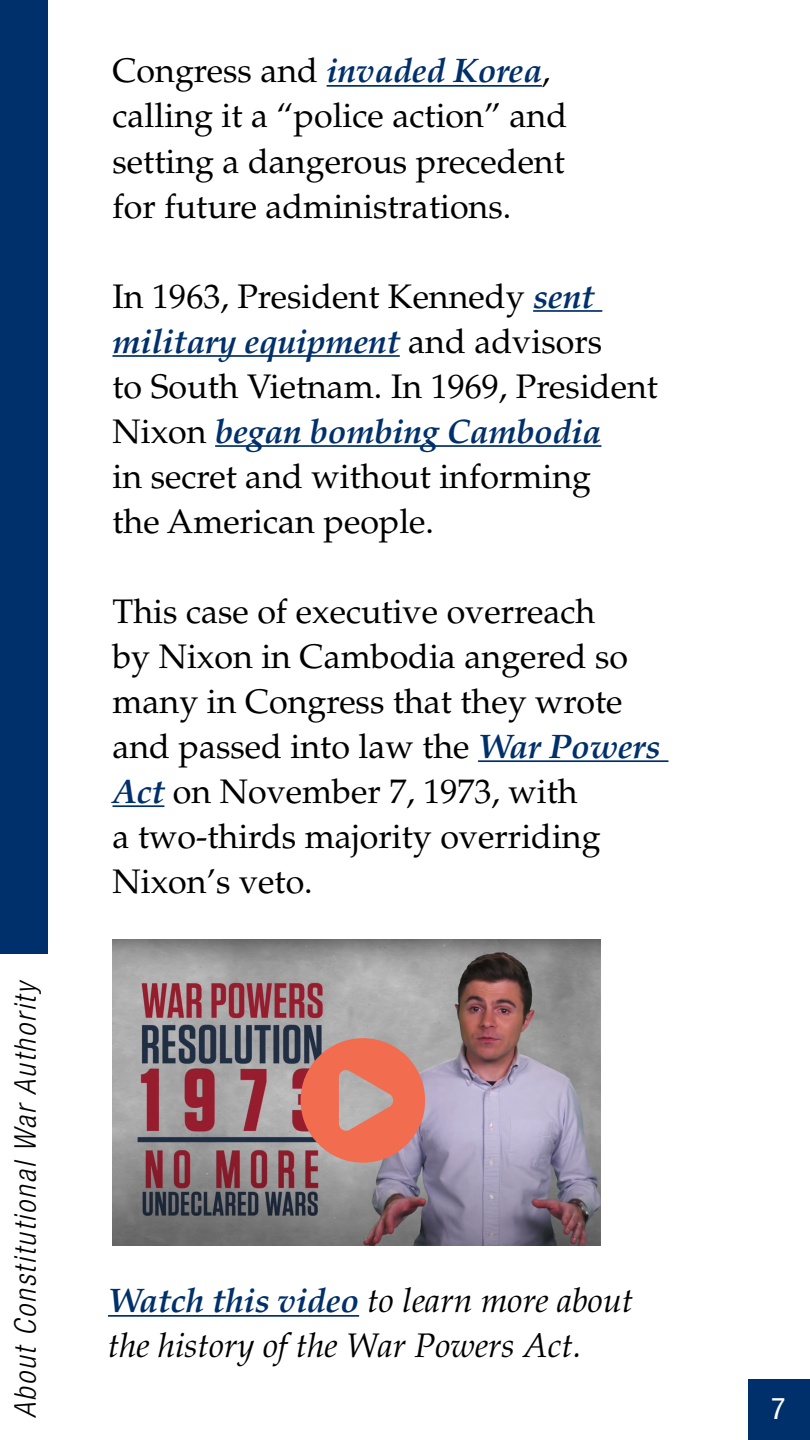
<style>
.page{position:relative;width:810px;height:1440px;background:#fff}
.page>*{position:absolute;margin:0;border:0;box-sizing:border-box;transform-origin:0 0}
.t1{font:34.05px/45px "Palatino LT Std";color:#000}
.t2{font:italic 34.05px/45px "Palatino LT Std";color:#000}
.t3{font:italic 300 condensed 30px "Helvetica Neue LT Std";color:#000}
.t4{font:condensed 30px "Helvetica Neue LT Std";color:#fff}
.s1{font-weight:700;font-style:italic;color:#00306b}
.s2{font-weight:700;color:#00306b}
</style>
<div class="page">
<div style="left:748px;top:1379px;width:62px;height:61px;background:#00306b"></div>
<hr style="left:327px;top:85px;width:215px;height:2px;background:#00306b">
<hr style="left:533px;top:310px;width:69px;height:2px;background:#00306b">
<hr style="left:112px;top:355px;width:288px;height:2px;background:#00306b">
<hr style="left:215px;top:445px;width:386px;height:2px;background:#00306b">
<hr style="left:478px;top:760px;width:190px;height:2px;background:#00306b">
<hr style="left:112px;top:805px;width:52px;height:2px;background:#00306b">
<div style="left:0;top:0;width:48px;height:954px;background:#00306b"></div>
<img style="left:112px;top:940px;width:489px;height:306px">
<svg style="left:301px;top:1038px;width:124px;height:125px;background:#d57c6b"></svg>
<hr style="left:108px;top:1315px;width:251px;height:2px;background:#00306b">
<p class="t3" style="left:8px;top:1418px;width:440px;rotate:-90deg">About Constitutional War Authority</p>
<p class="t1" style="left:112px;top:49px;width:456px">Congress and <span class="s1">invaded Korea</span>, calling it a “police action” and setting a dangerous precedent for future administrations.</p>
<p class="t1" style="left:112px;top:274px;width:547px">In 1963, President Kennedy <span class="s1">sent military equipment</span> and advisors<br>to South Vietnam. In 1969, President<br>Nixon <span class="s1">began bombing Cambodia<br></span>in secret and without informing<br>the American people.</p>
<p class="t1" style="left:112px;top:589px;width:550px">This case of executive overreach<br>by Nixon in Cambodia angered so many in Congress that they wrote and passed into law the <span class="s1">War Powers<br>Act</span> on November 7, 1973, with<br>a two-thirds majority overriding<br>Nixon’s veto.</p>
<p class="t2" style="left:108px;top:1279px;width:527px"><span class="s2">Watch this video</span> to learn more about the history of the War Powers Act.</p>
<p class="t4" style="left:771px;top:1391px;width:16px">7</p>
</div>
